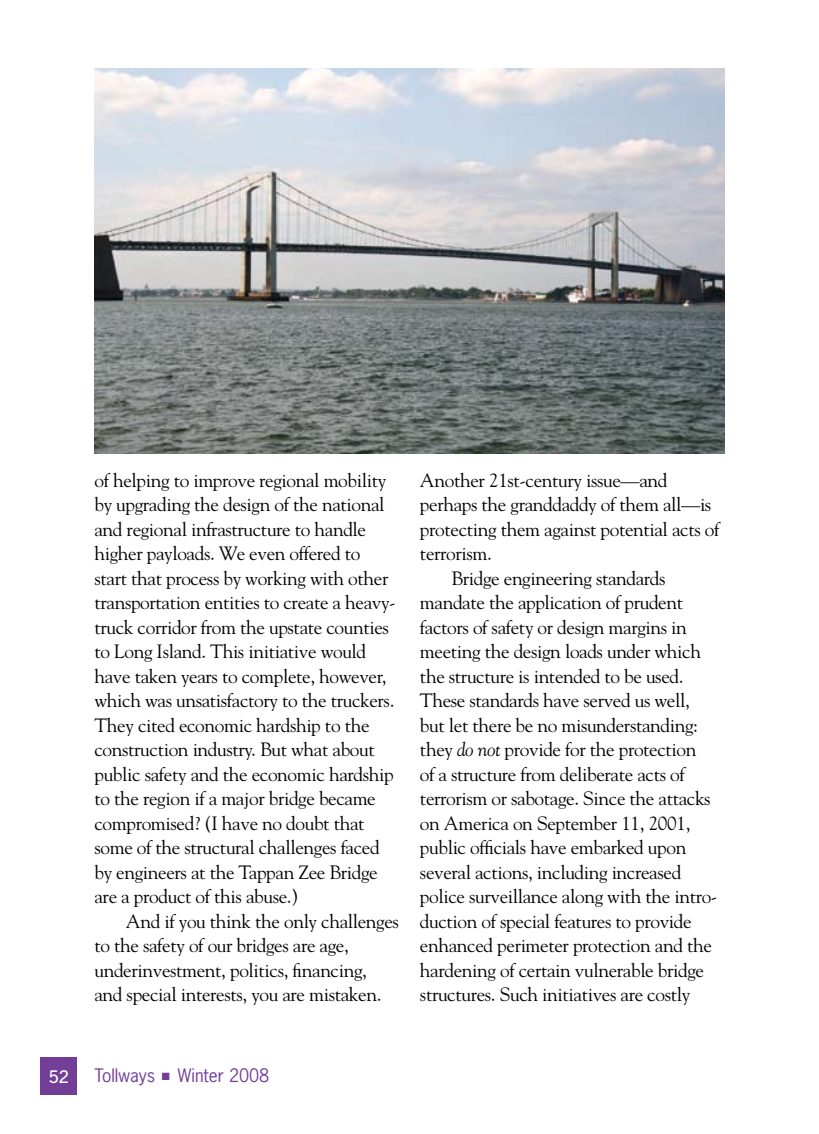
<style>
.page{position:relative;width:819px;height:1134px;background:#fff}
.page>*{position:absolute;margin:0;border:0;box-sizing:border-box;transform-origin:0 0}
.t1{font:19.25px/24.5px "Goudy";letter-spacing:-.02em;color:#000}
.t2{font:17.5px "News Gothic";color:#723e98}
.t3{font:600 17.5px "News Gothic BT";color:#fff}
.s1{font-style:italic}
</style>
<div class="page">
<div style="left:41px;top:1058px;width:36px;height:37px;background:#723e98"></div>
<img style="left:94px;top:68px;width:630px;height:385px">
<p class="t1" style="left:94px;top:467px;width:303px">of helping to improve regional mobility by upgrading the design of the national and regional infrastructure to handle higher payloads. We even offered to start that process by working with other transportation entities to create a heavy&shy;truck corridor from the upstate counties to Long Island. This initiative would have taken years to complete, however, which was unsatisfactory to the truckers.<br>They cited economic hardship to the construction industry. But what about public safety and the economic hardship to the region if a major bridge became compromised? (I have no doubt that some of the structural challenges faced by engineers at the Tappan Zee Bridge are a product of this abuse.)</p>
<p class="t1" style="left:94px;top:908px;width:306px;text-indent:31px">And if you think the only challenges to the safety of our bridges are age, underinvestment, politics, financing, and special interests, you are mistaken.</p>
<p class="t1" style="left:420px;top:467px;width:249px">Another 21st-century issue—and</p>
<p class="t1" style="left:420px;top:492px;width:293px">perhaps the granddaddy of them all—is</p>
<p class="t1" style="left:420px;top:516px;width:301px">protecting them against potential acts of</p>
<p class="t1" style="left:420px;top:541px;width:73px">terrorism.</p>
<p class="t1" style="left:451px;top:565px;width:216px">Bridge engineering standards</p>
<p class="t1" style="left:420px;top:590px;width:265px">mandate the application of prudent</p>
<p class="t1" style="left:420px;top:614px;width:268px">factors of safety or design margins in</p>
<p class="t1" style="left:420px;top:639px;width:283px">meeting the design loads under which</p>
<p class="t1" style="left:420px;top:663px;width:265px">the structure is intended to be used.</p>
<p class="t1" style="left:420px;top:688px;width:271px">These standards have served us well,</p>
<p class="t1" style="left:420px;top:712px;width:280px">but let there be no misunderstanding:</p>
<p class="t1" style="left:420px;top:737px;width:278px">they <span class="s1">do not</span> provide for the protection</p>
<p class="t1" style="left:420px;top:761px;width:266px">of a structure from deliberate acts of</p>
<p class="t1" style="left:420px;top:786px;width:292px">terrorism or sabotage. Since the attacks</p>
<p class="t1" style="left:420px;top:810px;width:272px">on America on September 11, 2001,</p>
<p class="t1" style="left:420px;top:835px;width:268px">public officials have embarked upon</p>
<p class="t1" style="left:420px;top:859px;width:263px">several actions, including increased</p>
<p class="t1" style="left:420px;top:884px;width:299px">police surveillance along with the intro-</p>
<p class="t1" style="left:420px;top:908px;width:273px">duction of special features to provide</p>
<p class="t1" style="left:420px;top:933px;width:293px">enhanced perimeter protection and the</p>
<p class="t1" style="left:420px;top:957px;width:286px">hardening of certain vulnerable bridge</p>
<p class="t1" style="left:420px;top:982px;width:272px">structures. Such initiatives are costly</p>
<p class="t3" style="left:49px;top:1066px;width:22px">52</p>
<p class="t2" style="left:94px;top:1064px;width:176px">Tollways ■ Winter 2008</p>
</div>
